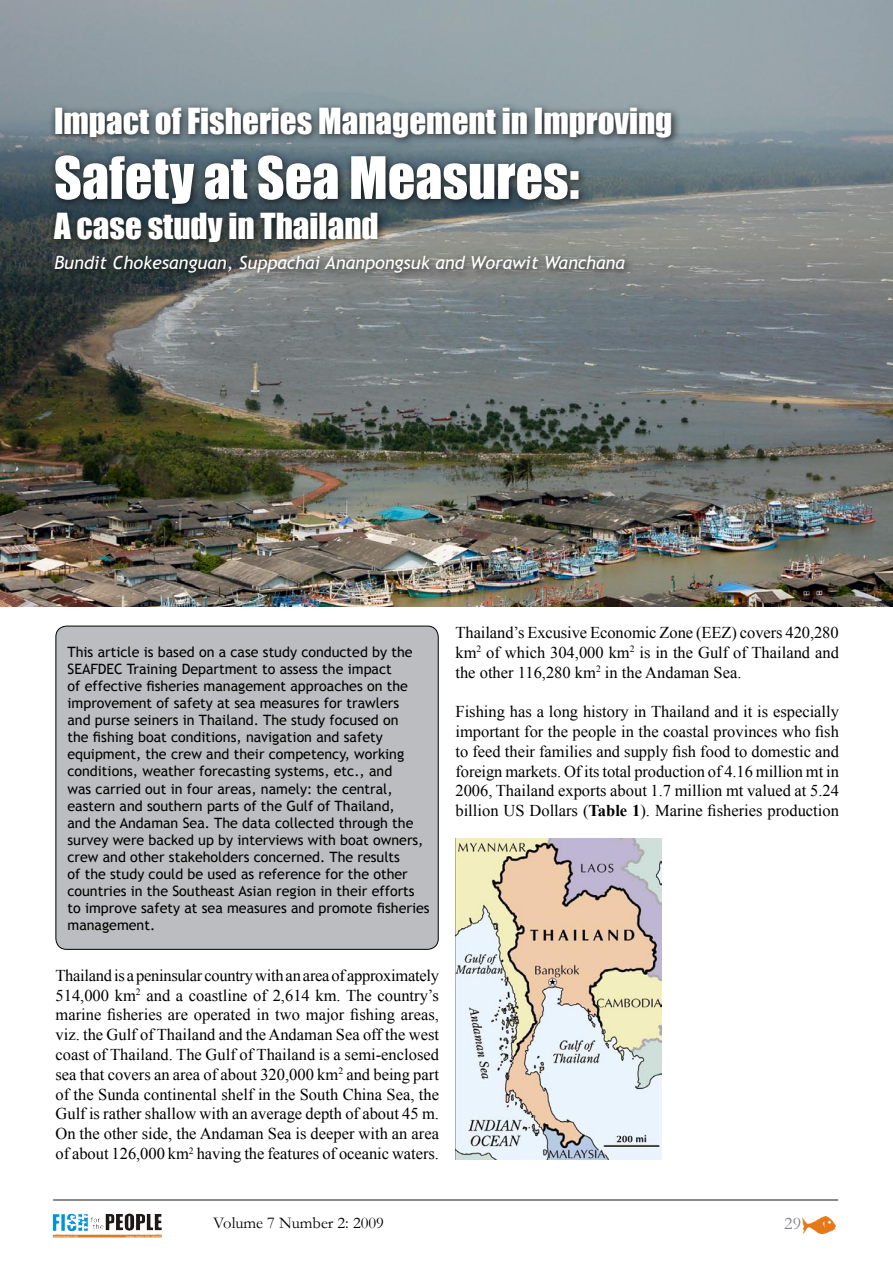
<style>
.page{position:relative;width:893px;height:1263px;background:#fff}
.page>*{position:absolute;margin:0;border:0;box-sizing:border-box;transform-origin:0 0}
.t1{font:54px "Impact";color:#fff}
.t2{font:33px "Impact";color:#fff}
.t3{font:italic 18px "Trebuchet MS";color:#fff}
.t4{font:18px "Garamond";color:#808285}
.t5{font:16.5px/19.8px "Times New Roman";color:#000;text-align:justify}
.t6{font:16.5px "Garamond";color:#000}
.t7{font:14.25px/17.1px "Trebuchet MS";color:#000}
.s1{font-weight:700}
</style>
<div class="page">
<img style="left:803px;top:1217px;width:32px;height:16px">
<img style="left:67px;top:1213px;width:95px;height:19px">
<hr style="left:53px;top:1199px;width:785px;height:2px;background:#636467">
<img style="left:0;top:0;width:893px;height:607px">
<div style="left:47px;top:102px;width:633px;height:180px;background:#000;opacity:.75"></div>
<div style="left:56px;top:626px;width:382px;height:323px;background:#bcbdc0;border-radius:11px"></div>
<div style="left:56px;top:626px;width:383px;height:324px;border:1px solid #000;border-radius:11px"></div>
<img style="left:455px;top:838px;width:207px;height:322px">
<h2 class="t2" style="left:54px;top:96px;width:620px">Impact of Fisheries Management in Improving</h2>
<h1 class="t1" style="left:54px;top:136px;width:527px">Safety at Sea Measures:</h1>
<h2 class="t2" style="left:54px;top:200px;width:326px">A case study in Thailand</h2>
<p class="t3" style="left:54px;top:252px;width:572px">Bundit Chokesanguan, Suppachai Ananpongsuk and Worawit Wanchana</p>
<p class="t7" style="left:68px;top:643px;width:364px">This article is based on a case study conducted by the SEAFDEC Training Department to assess the impact<br>of effective fisheries management approaches on the improvement of safety at sea measures for trawlers<br>and purse seiners in Thailand. The study focused on<br>the fishing boat conditions, navigation and safety equipment, the crew and their competency, working conditions, weather forecasting systems, etc., and<br>was carried out in four areas, namely: the central, eastern and southern parts of the Gulf of Thailand,<br>and the Andaman Sea. The data collected through the survey were backed up by interviews with boat owners, crew and other stakeholders concerned. The results<br>of the study could be used as reference for the other countries in the Southeast Asian region in their efforts to improve safety at sea measures and promote fisheries management.</p>
<p class="t5" style="left:55px;top:965px;width:385px">Thailand is a peninsular country with an area of approximately 514,000 km<sup>2</sup> and a coastline of 2,614 km. The country’s marine fisheries are operated in two major fishing areas, viz. the Gulf of Thailand and the Andaman Sea off the west coast of Thailand. The Gulf of Thailand is a semi-enclosed sea that covers an area of about 320,000 km<sup>2</sup> and being part of the Sunda continental shelf in the South China Sea, the Gulf is rather shallow with an average depth of about 45 m.<br>On the other side, the Andaman Sea is deeper with an area of about 126,000 km<sup>2</sup> having the features of oceanic waters.</p>
<p class="t5" style="left:455px;top:622px;width:385px">Thailand’s Excusive Economic Zone (EEZ) covers 420,280 km<sup>2</sup> of which 304,000 km<sup>2</sup> is in the Gulf of Thailand and the other 116,280 km<sup>2</sup> in the Andaman Sea.</p>
<p class="t5" style="left:455px;top:701px;width:385px">Fishing has a long history in Thailand and it is especially important for the people in the coastal provinces who fish to feed their families and supply fish food to domestic and foreign markets. Of its total production of 4.16 million mt in 2006, Thailand exports about 1.7 million mt valued at 5.24 billion US Dollars (<span class="s1">Table 1</span>). Marine fisheries production</p>
<p class="t6" style="left:213px;top:1211px;width:172px">Volume 7 Number 2: 2009</p>
<p class="t4" style="left:784px;top:1211px;width:18px">29</p>
</div>
